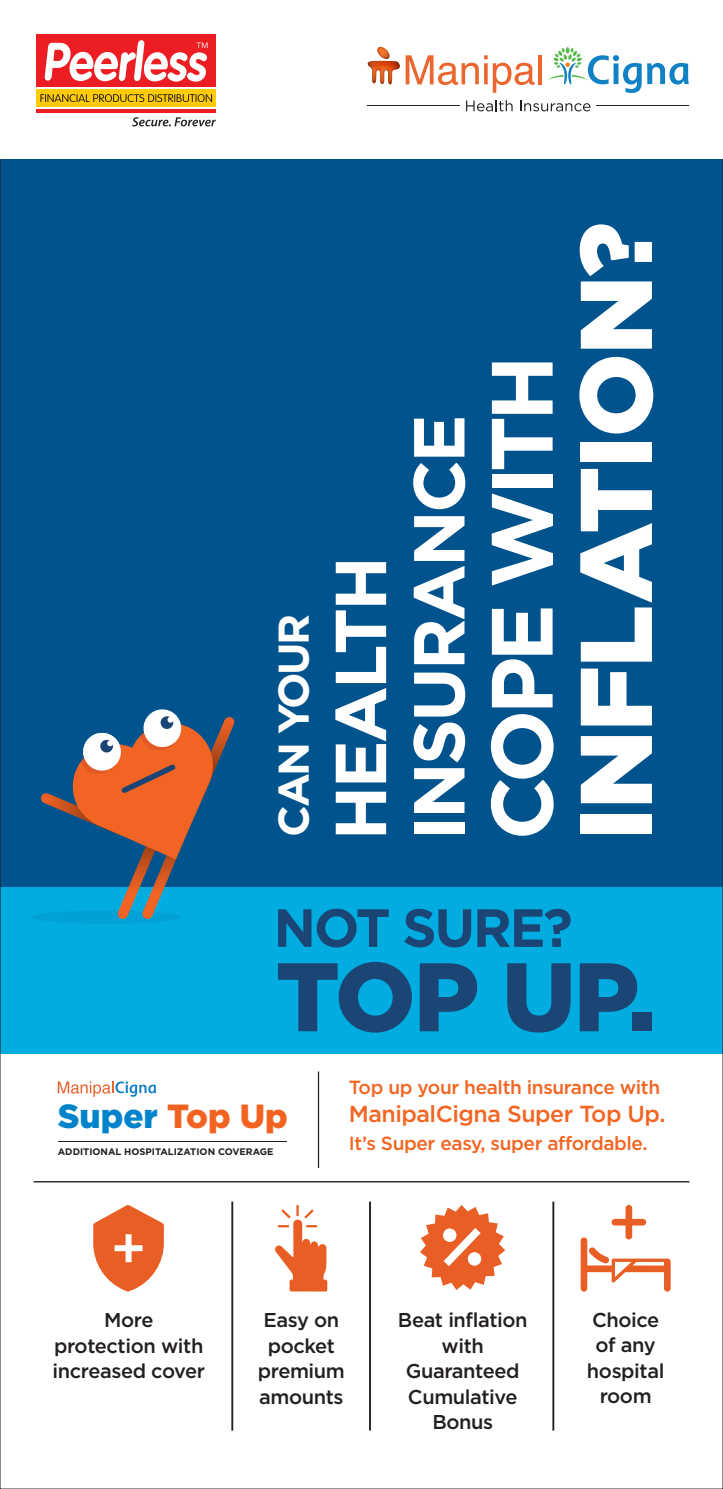
<style>
.page{position:relative;width:723px;height:1489px;background:#fff}
.page>*{position:absolute;margin:0;border:0;box-sizing:border-box;transform-origin:0 0}
.t1{font:900 101.5px "Gotham";letter-spacing:-.02em;color:#fff}
.t2{font:900 97px "Gotham";color:#1a4575}
.t3{font:700 86.75px "Gotham";letter-spacing:-.06em;color:#fff}
.t4{font:700 72px/78.2px "Gotham";letter-spacing:-.04em;color:#fff}
.t5{font:700 53.75px "Gotham";letter-spacing:-.04em;color:#1a4575}
.t6{font:700 43px "Gotham";letter-spacing:-.06em;color:#fff}
.t7{font:900 33.5px "Gotham";color:#0083ca}
.t8{font:500 23px "Gotham";letter-spacing:-.02em;color:#f26522}
.t9{font:500 20px/25.5px "Gotham";letter-spacing:-.02em;color:#231f20;text-align:center}
.t10{font:500 19px "Gotham";letter-spacing:-.02em;color:#f26522}
.t11{font:700 9.5px "Gotham";color:#231f20}
.s1{color:#f26322}
</style>
<div class="page">
<hr style="left:231px;top:1201px;width:2px;height:229px;background:#231f20">
<hr style="left:369px;top:1201px;width:2px;height:229px;background:#231f20">
<hr style="left:552px;top:1201px;width:2px;height:229px;background:#231f20">
<svg style="left:93px;top:1205px;width:71px;height:86px"></svg>
<svg style="left:275px;top:1205px;width:52px;height:86px"></svg>
<svg style="left:420px;top:1205px;width:85px;height:84px"></svg>
<svg style="left:581px;top:1204px;width:90px;height:87px"></svg>
<div style="left:0;top:158px;width:723px;height:728px;background:#00538c"></div>
<div style="left:0;top:886px;width:723px;height:167px;background:#00ace0"></div>
<div style="left:32px;top:910px;width:150px;height:13px;background:#02a3d7;border-radius:50%"></div>
<svg style="left:33px;top:709px;width:210px;height:214px"></svg>
<hr style="left:318px;top:1071px;width:1px;height:96px;background:#231f20">
<svg style="left:58px;top:1081px;width:98px;height:15px"></svg>
<hr style="left:58px;top:1141px;width:229px;height:1px;background:#231f20">
<hr style="left:34px;top:1180px;width:655px;height:2px;background:#231f20">
<svg style="left:466px;top:100px;width:46px;height:11px"></svg>
<svg style="left:520px;top:101px;width:70px;height:10px"></svg>
<hr style="left:368px;top:105px;width:92px;height:1px;background:#231f20">
<hr style="left:596px;top:105px;width:93px;height:1px;background:#231f20">
<svg style="left:406px;top:55px;width:129px;height:38px"></svg>
<hr style="left:538px;top:55px;width:4px;height:29px;background:#eb652e">
<svg style="left:548px;top:47px;width:141px;height:46px"></svg>
<svg style="left:367px;top:47px;width:33px;height:37px"></svg>
<div style="left:36px;top:89px;width:180px;height:18px;background:#ffcb05"></div>
<div style="left:36px;top:34px;width:180px;height:53px;background:#ed1d24"></div>
<svg style="left:132px;top:117px;width:84px;height:9px"></svg>
<svg style="left:40px;top:94px;width:172px;height:8px"></svg>
<svg style="left:44px;top:40px;width:164px;height:42px"></svg>
<hr style="left:36px;top:109px;width:180px;height:3px;background:#ed1d24">
<h3 class="t6" style="left:265px;top:836px;width:224px;rotate:-90deg">CAN YOUR</h3>
<h3 class="t4" style="left:321px;top:840px;width:427px;rotate:-90deg">HEALTH<br>INSURANCE</h3>
<h3 class="t3" style="left:464px;top:840px;width:486px;rotate:-90deg">COPE WITH</h3>
<h1 class="t1" style="left:546px;top:840px;width:620px;rotate:-90deg">INFLATION?</h1>
<h3 class="t5" style="left:274px;top:892px;width:300px">NOT SURE?</h3>
<h2 class="t2" style="left:276px;top:930px;width:382px">TOP UP.</h2>
<h3 class="t7" style="left:58px;top:1093px;width:232px">Super <span class="s1">Top Up</span></h3>
<p class="t11" style="left:58px;top:1145px;width:217px">ADDITIONAL HOSPITALIZATION COVERAGE</p>
<p class="t10" style="left:349px;top:1076px;width:313px">Top up your health insurance with</p>
<p class="t8" style="left:349px;top:1100px;width:318px">ManipalCigna Super Top Up.</p>
<p class="t10" style="left:349px;top:1132px;width:300px">It’s Super easy, super affordable.</p>
<p class="t9" style="left:53px;top:1306px;width:154px">More protection with increased cover</p>
<p class="t9" style="left:258px;top:1306px;width:89px">Easy on pocket premium amounts</p>
<p class="t9" style="left:398px;top:1306px;width:131px">Beat inflation with<br>Guaranteed<br>Cumulative<br>Bonus</p>
<p class="t9" style="left:587px;top:1306px;width:79px">Choice of any hospital room</p>
</div>
